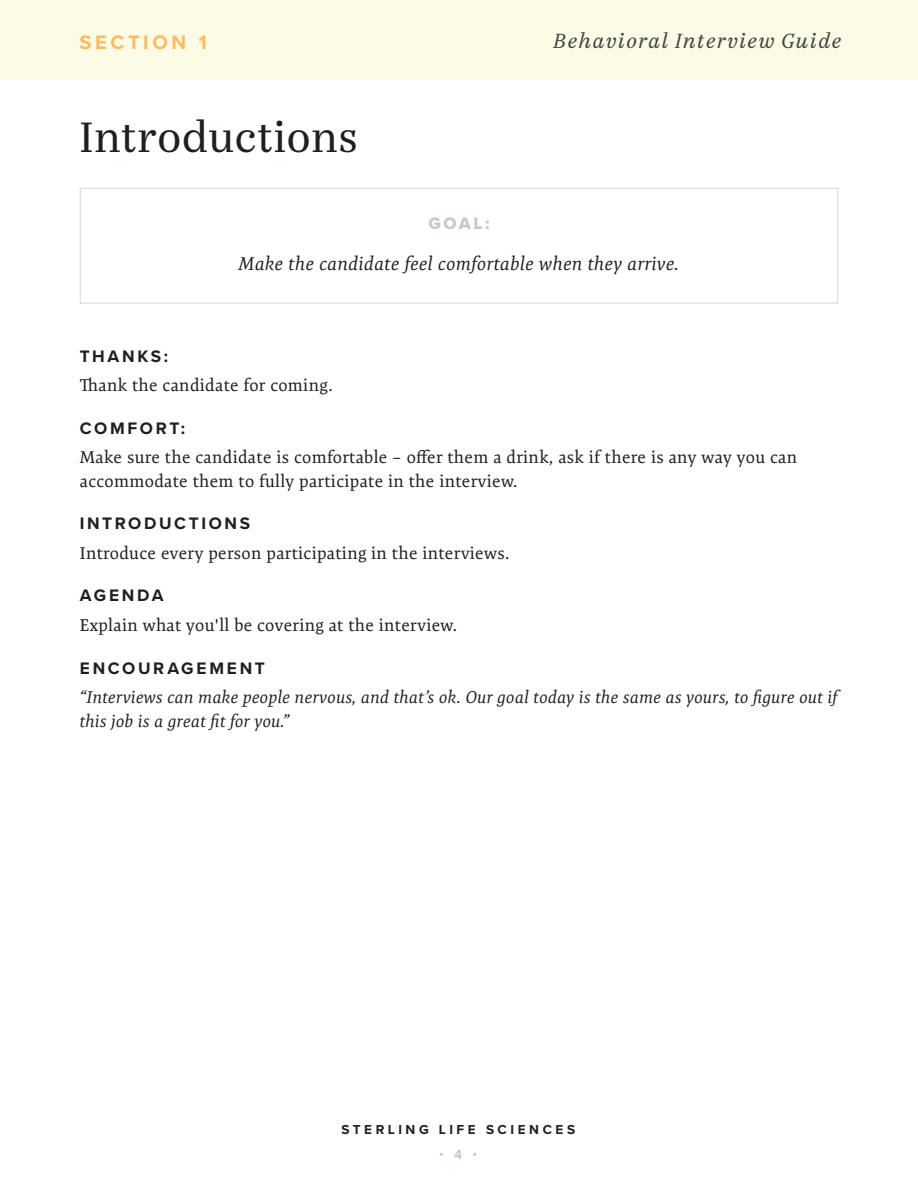
<style>
.page{position:relative;width:918px;height:1188px;background:#fff}
.page>*{position:absolute;margin:0;border:0;box-sizing:border-box;transform-origin:0 0}
.t1{font:42px "Casus Pro";letter-spacing:.005em;color:#1b211d}
.t2{font:italic 20.25px "Casus Pro";letter-spacing:.06em;color:#444}
.t3{font:700 20.25px "Proxima Nova";letter-spacing:.175em;color:#fdbc5f}
.t4{font:italic 18.75px "Expo Serif Pro";letter-spacing:.025em;color:#1b211d}
.t5{font:17.25px/24px "Expo Serif Pro";letter-spacing:.02em;color:#1b211d}
.t6{font:italic 17.25px/24px "Expo Serif Pro";letter-spacing:.02em;color:#1b211d}
.t7{font:700 17.25px "Proxima Nova";letter-spacing:.155em;color:#1b211d}
.t8{font:17.25px "Proxima Nova Extrabld";color:#c1cec2}
.t9{font:700 13.5px "Proxima Nova";letter-spacing:.265em;color:#1b211d}
.t10{font:700 13.5px "Proxima Nova";color:#c1cec2}
</style>
<div class="page">
<div style="left:0;top:0;width:918px;height:80px;background:#fcfbe6"></div>
<div style="left:80px;top:188px;width:758px;height:116px;border:1px solid #d2dad1"></div>
<p class="t3" style="left:80px;top:27px;width:129px">SECTION 1</p>
<h1 class="t1" style="left:79px;top:109px;width:281px">Introductions</h1>
<p class="t2" style="left:553px;top:27px;width:290px">Behavioral Interview Guide</p>
<p class="t8" style="left:428px;top:211px;width:63px">GOAL:</p>
<p class="t4" style="left:239px;top:252px;width:442px">Make the candidate feel comfortable when they arrive.</p>
<p class="t7" style="left:80px;top:343px;width:90px">THANKS:</p>
<p class="t5" style="left:80px;top:374px;width:254px">Thank the candidate for coming.</p>
<p class="t7" style="left:80px;top:415px;width:107px">COMFORT:</p>
<p class="t5" style="left:80px;top:446px;width:719px">Make sure the candidate is comfortable – offer them a drink, ask if there is any way you can accommodate them to fully participate in the interview.</p>
<p class="t7" style="left:80px;top:511px;width:172px">INTRODUCTIONS</p>
<p class="t5" style="left:80px;top:542px;width:431px">Introduce every person participating in the interviews.</p>
<p class="t7" style="left:80px;top:583px;width:85px">AGENDA</p>
<p class="t5" style="left:80px;top:614px;width:379px">Explain what you'll be covering at the interview.</p>
<p class="t7" style="left:80px;top:655px;width:186px">ENCOURAGEMENT</p>
<p class="t6" style="left:80px;top:686px;width:759px">“Interviews can make people nervous, and that’s ok. Our goal today is the same as yours, to figure out if this job is a great fit for you.”</p>
<p class="t9" style="left:341px;top:1120px;width:235px">STERLING LIFE SCIENCES</p>
<p class="t10" style="left:439px;top:1145px;width:40px">• 4 •</p>
</div>
